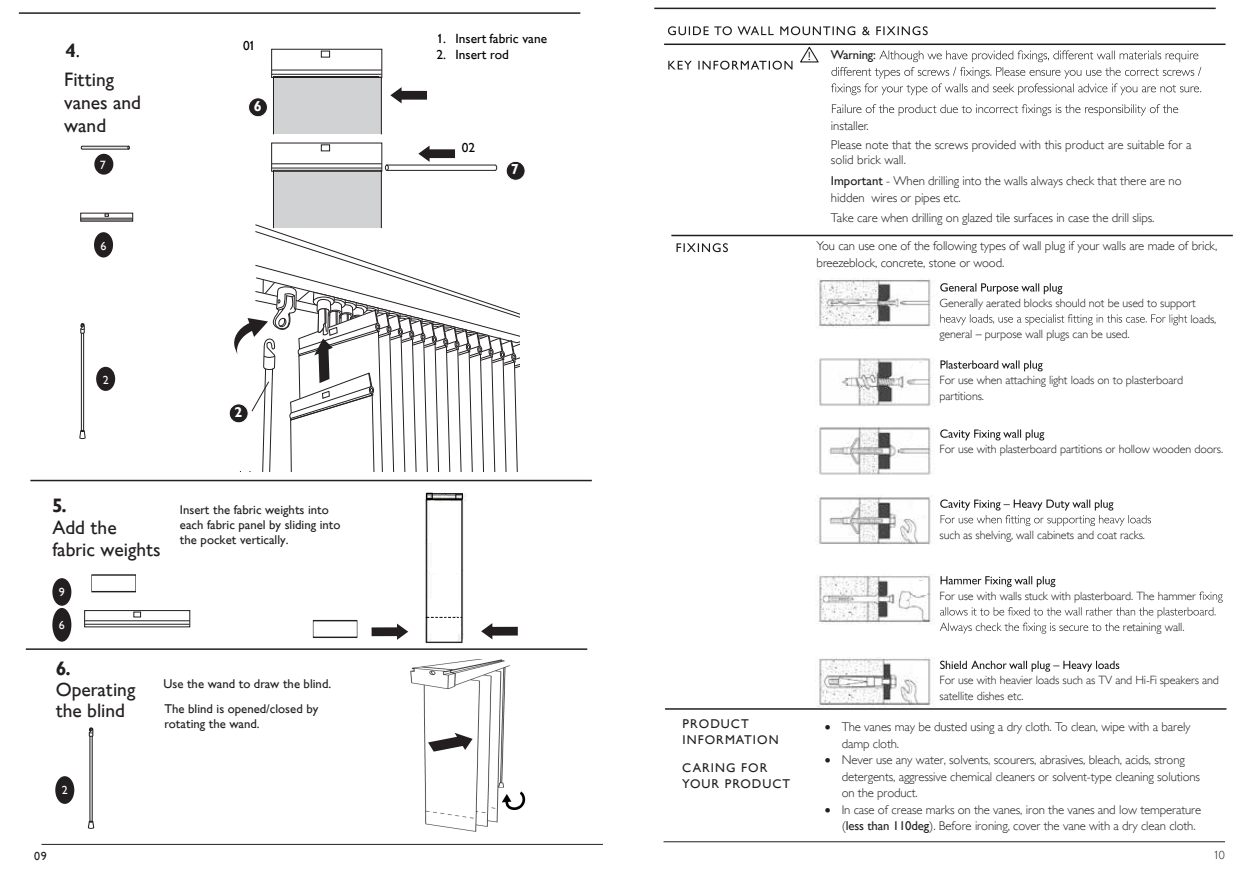
<style>
.page{position:relative;width:1259px;height:893px;background:#fff}
.page>*{position:absolute;margin:0;border:0;box-sizing:border-box;transform-origin:0 0}
.t1{font:19.5px/28.3px "Gill Sansfor JL";color:#231f20}
.t2{font:700 19.5px "Gill Sansfor JL";color:#231f20}
.t3{font:700 14.4px "Gill Sansfor JL";color:#fff}
.t4{font:13.35px "Gill Sansfor JL";color:#000}
.t5{font:300 12.75px/16.5px "Gill Sansfor JL";letter-spacing:-.01em;color:#231f20}
.t6{font:300 12.75px/20.7px "Gill Sansfor JL";letter-spacing:-.01em;color:#1d1d1b}
.t7{font:12.75px/15.3px "Gill Sansfor JL";color:#221e1f}
.t8{font:12.75px/15.3px "Gill Sansfor JL";letter-spacing:.08em;color:#231f20}
.t9{font:12.75px "Gill Sansfor JL";letter-spacing:-.01em;color:#1d1d1b}
.t10{font:300 12px/15.6px "Gill Sansfor JL";letter-spacing:-.01em;color:#1d1d1b}
.t11{font:12px "Gill Sansfor JL";color:#fff}
.t12{font:12px "Gill Sansfor JL";color:#231f20}
.t13{font:300 12px "Gill Sansfor JL";color:#231f20}
.t14{font:12px "Gill Sansfor JL";color:#1d1d1b}
.s1{font-weight:700}
.s2{font-weight:400}
.s3{font-family:"Gill Sans";font-weight:400}
</style>
<div class="page">
<hr style="left:663px;top:841px;width:562px;height:1px;background:#231f20">
<hr style="left:19px;top:12px;width:561px;height:2px;background:#231f20">
<hr style="left:41px;top:844px;width:562px;height:1px;background:#231f20">
<hr style="left:665px;top:708px;width:561px;height:2px;background:#231f20">
<hr style="left:654px;top:8px;width:561px;height:1px;background:#231f20">
<div style="left:274px;top:170px;width:108px;height:58px;background:#d1d2d4"></div>
<div style="left:273px;top:170px;width:109px;height:58px;border:1px solid #231f20"></div>
<div style="left:271px;top:143px;width:111px;height:28px;border:1px solid #221e20"></div>
<div style="left:321px;top:145px;width:9px;height:6px;border:1px solid #221e20"></div>
<hr style="left:272px;top:164px;width:110px;height:1px;background:#221e20">
<hr style="left:272px;top:168px;width:110px;height:1px;background:#221e20">
<svg style="left:385px;top:146px;width:112px;height:25px"></svg>
<div style="left:506px;top:161px;width:19px;height:19px;background:#231f20;border-radius:50%"></div>
<div style="left:506px;top:161px;width:19px;height:19px;border:1px solid #fff;border-radius:50%"></div>
<hr style="left:81px;top:218px;width:52px;height:1px;background:#221e20">
<hr style="left:81px;top:220px;width:52px;height:1px;background:#221e20">
<svg style="left:81px;top:146px;width:49px;height:4px"></svg>
<svg style="left:234px;top:224px;width:285px;height:247px"></svg>
<svg style="left:79px;top:323px;width:7px;height:116px"></svg>
<div style="left:96px;top:367px;width:19px;height:24px;background:#231f20;border-radius:50%"></div>
<div style="left:94px;top:154px;width:19px;height:21px;background:#231f20;border-radius:50%"></div>
<div style="left:94px;top:232px;width:19px;height:25px;background:#231f20;border-radius:50%"></div>
<img style="left:410px;top:660px;width:116px;height:172px">
<svg style="left:502px;top:791px;width:23px;height:19px"></svg>
<svg style="left:88px;top:728px;width:6px;height:101px"></svg>
<div style="left:55px;top:776px;width:19px;height:28px;background:#231f20;border-radius:50%"></div>
<svg style="left:427px;top:730px;width:47px;height:25px"></svg>
<svg style="left:371px;top:624px;width:37px;height:16px"></svg>
<div style="left:52px;top:578px;width:19px;height:28px;background:#231f20;border-radius:50%"></div>
<div style="left:91px;top:575px;width:45px;height:17px;border:1px solid #221e20"></div>
<div style="left:229px;top:404px;width:19px;height:19px;background:#231f20;border-radius:50%"></div>
<div style="left:229px;top:404px;width:19px;height:19px;border:1px solid #fff;border-radius:50%"></div>
<div style="left:52px;top:608px;width:19px;height:34px;background:#231f20;border-radius:50%"></div>
<div style="left:84px;top:610px;width:106px;height:17px;border:1px solid #221e20"></div>
<div style="left:133px;top:612px;width:8px;height:5px;border:1px solid #221e20"></div>
<hr style="left:85px;top:620px;width:105px;height:1px;background:#221e20">
<hr style="left:85px;top:624px;width:105px;height:1px;background:#221e20">
<svg style="left:481px;top:623px;width:37px;height:16px"></svg>
<img style="left:425px;top:492px;width:42px;height:152px">
<div style="left:313px;top:620px;width:44px;height:17px;border:1px solid #221e20"></div>
<hr style="left:30px;top:480px;width:562px;height:1px;background:#231f20">
<hr style="left:26px;top:648px;width:561px;height:2px;background:#231f20">
<div style="left:248px;top:98px;width:19px;height:19px;background:#231f20;border-radius:50%"></div>
<div style="left:248px;top:98px;width:20px;height:19px;border:1px solid #fff;border-radius:50%"></div>
<div style="left:274px;top:76px;width:108px;height:58px;background:#d1d2d4"></div>
<div style="left:273px;top:76px;width:109px;height:59px;border:1px solid #231f20"></div>
<div style="left:271px;top:49px;width:111px;height:29px;border:1px solid #221e20"></div>
<div style="left:321px;top:51px;width:9px;height:6px;border:1px solid #221e20"></div>
<hr style="left:272px;top:70px;width:110px;height:1px;background:#221e20">
<hr style="left:272px;top:74px;width:110px;height:1px;background:#221e20">
<div style="left:396px;top:84px;width:19px;height:19px;border:1px solid #fff;border-radius:50%"></div>
<svg style="left:390px;top:87px;width:37px;height:16px"></svg>
<hr style="left:664px;top:44px;width:561px;height:1px;background:#1d1d1b">
<svg style="left:668px;top:61px;width:124px;height:9px"></svg>
<img style="left:819px;top:358px;width:116px;height:49px">
<div style="left:913px;top:363px;width:13px;height:14px;background:#fff"></div>
<img style="left:816px;top:425px;width:119px;height:50px">
<div style="left:913px;top:431px;width:13px;height:14px;background:#fff"></div>
<img style="left:818px;top:495px;width:114px;height:49px">
<div style="left:913px;top:501px;width:13px;height:13px;background:#fff"></div>
<img style="left:817px;top:575px;width:118px;height:49px">
<div style="left:913px;top:581px;width:13px;height:13px;background:#fff"></div>
<img style="left:817px;top:658px;width:118px;height:50px">
<div style="left:913px;top:663px;width:13px;height:13px;background:#fff"></div>
<img style="left:817px;top:279px;width:118px;height:49px">
<div style="left:913px;top:283px;width:13px;height:13px;background:#fff"></div>
<svg style="left:940px;top:283px;width:122px;height:11px"></svg>
<svg style="left:940px;top:314px;width:247px;height:11px"></svg>
<svg style="left:940px;top:360px;width:102px;height:11px"></svg>
<svg style="left:940px;top:429px;width:104px;height:11px"></svg>
<svg style="left:940px;top:499px;width:211px;height:27px"></svg>
<svg style="left:939px;top:576px;width:283px;height:58px"></svg>
<svg style="left:940px;top:661px;width:179px;height:11px"></svg>
<hr style="left:671px;top:235px;width:561px;height:1px;background:#1d1d1b">
<svg style="left:676px;top:243px;width:52px;height:9px"></svg>
<svg style="left:668px;top:26px;width:259px;height:9px"></svg>
<svg style="left:831px;top:50px;width:370px;height:45px"></svg>
<svg style="left:832px;top:104px;width:346px;height:12px"></svg>
<svg style="left:800px;top:46px;width:19px;height:17px"></svg>
<h1 class="t1" style="left:64px;top:36px;width:51px"><span class="s1">4</span>.<br>Fitting</h1>
<h1 class="t1" style="left:64px;top:91px;width:79px;line-height:23.4px">vanes and wand</h1>
<p class="t11" style="left:100px;top:158px;width:7px">7</p>
<p class="t11" style="left:101px;top:239px;width:7px">6</p>
<p class="t4" style="left:243px;top:38px;width:14px">01</p>
<p class="t3" style="left:254px;top:98px;width:9px">6</p>
<p class="t11" style="left:103px;top:373px;width:7px">2</p>
<p class="t3" style="left:234px;top:404px;width:9px">2</p>
<h1 class="t2" style="left:52px;top:494px;width:16px">5.</h1>
<h1 class="t1" style="left:52px;top:517px;width:110px;line-height:22.2px">Add the fabric weights</h1>
<p class="t11" style="left:59px;top:585px;width:7px">9</p>
<p class="t11" style="left:59px;top:618px;width:7px">6</p>
<p class="t7" style="left:180px;top:501px;width:162px">Insert the fabric weights into each fabric panel by sliding into the pocket vertically.</p>
<h1 class="t2" style="left:56px;top:656px;width:17px">6.</h1>
<h1 class="t1" style="left:56px;top:678px;width:81px;line-height:21px">Operating the blind</h1>
<p class="t7" style="left:163px;top:671px;width:169px;line-height:24.9px">Use the wand to draw the blind.<br>The blind is opened/closed by</p>
<p class="t7" style="left:164px;top:716px;width:97px">rotating the wand.</p>
<p class="t11" style="left:62px;top:783px;width:7px">2</p>
<p class="t4" style="left:438px;top:31px;width:111px">1. Insert fabric vane</p>
<p class="t4" style="left:436px;top:47px;width:74px">2. Insert rod</p>
<p class="t4" style="left:462px;top:140px;width:15px">02</p>
<p class="t3" style="left:511px;top:161px;width:9px">7</p>
<p class="t14" style="left:807px;top:49px;width:5px">!</p>
<p class="t9" style="left:831px;top:48px;width:47px">Warning:</p>
<p class="t6" style="left:831px;top:115px;width:362px;line-height:19.5px">installer.<br>Please note that the screws provided with this product are suitable for a</p>
<p class="t6" style="left:831px;top:150px;width:352px">solid brick wall.<br><span class="s2">Important</span> - When drilling into the walls always check that there are no</p>
<p class="t6" style="left:831px;top:187px;width:325px">hidden wires or pipes etc.<br>Take care when drilling on glazed tile surfaces in case the drill slips.</p>
<p class="t6" style="left:816px;top:238px;width:402px;line-height:16.5px">You can use one of the following types of wall plug if your walls are made of brick, breezeblock, concrete, stone or wood.</p>
<p class="t10" style="left:939px;top:295px;width:258px">Generally aerated blocks should not be used to support</p>
<p class="t10" style="left:1190px;top:311px;width:27px">loads,</p>
<p class="t10" style="left:939px;top:326px;width:191px">general – purpose wall plugs can be used.</p>
<p class="t10" style="left:939px;top:372px;width:245px">For use when attaching light loads on to plasterboard partitions.</p>
<p class="t10" style="left:939px;top:441px;width:285px">For use with plasterboard partitions or hollow wooden doors.</p>
<p class="t8" style="left:682px;top:716px;width:98px">PRODUCT<br>INFORMATION</p>
<p class="t8" style="left:682px;top:760px;width:109px">CARING FOR<br>YOUR PRODUCT</p>
<p class="t10" style="left:939px;top:527px;width:207px">such as shelving, wall cabinets and coat racks.</p>
<p class="t10" style="left:939px;top:588px;width:258px">For use with walls stuck with plasterboard. The hammer</p>
<p class="t10" style="left:1123px;top:619px;width:63px">retaining wall.</p>
<p class="t10" style="left:939px;top:673px;width:281px">For use with heavier loads such as TV and Hi-Fi speakers and satellite dishes etc.</p>
<p class="t5" style="left:841px;top:719px;width:350px;text-indent:-17px">• The vanes may be dusted using a dry cloth. To clean, wipe with a barely damp cloth.</p>
<p class="t5" style="left:841px;top:752px;width:360px;text-indent:-17px">• Never use any water, solvents, scourers, abrasives, bleach, acids, strong detergents, aggressive chemical cleaners or solvent-type cleaning solutions on the product.</p>
<p class="t5" style="left:841px;top:801px;width:361px;text-indent:-17px">• In case of crease marks on the vanes, iron the vanes and low temperature (<span class="s3">less than 110deg</span>). Before ironing, cover the vane with a dry clean cloth.</p>
<p class="t12" style="left:34px;top:849px;width:14px">09</p>
<p class="t13" style="left:1214px;top:848px;width:12px">10</p>
</div>
